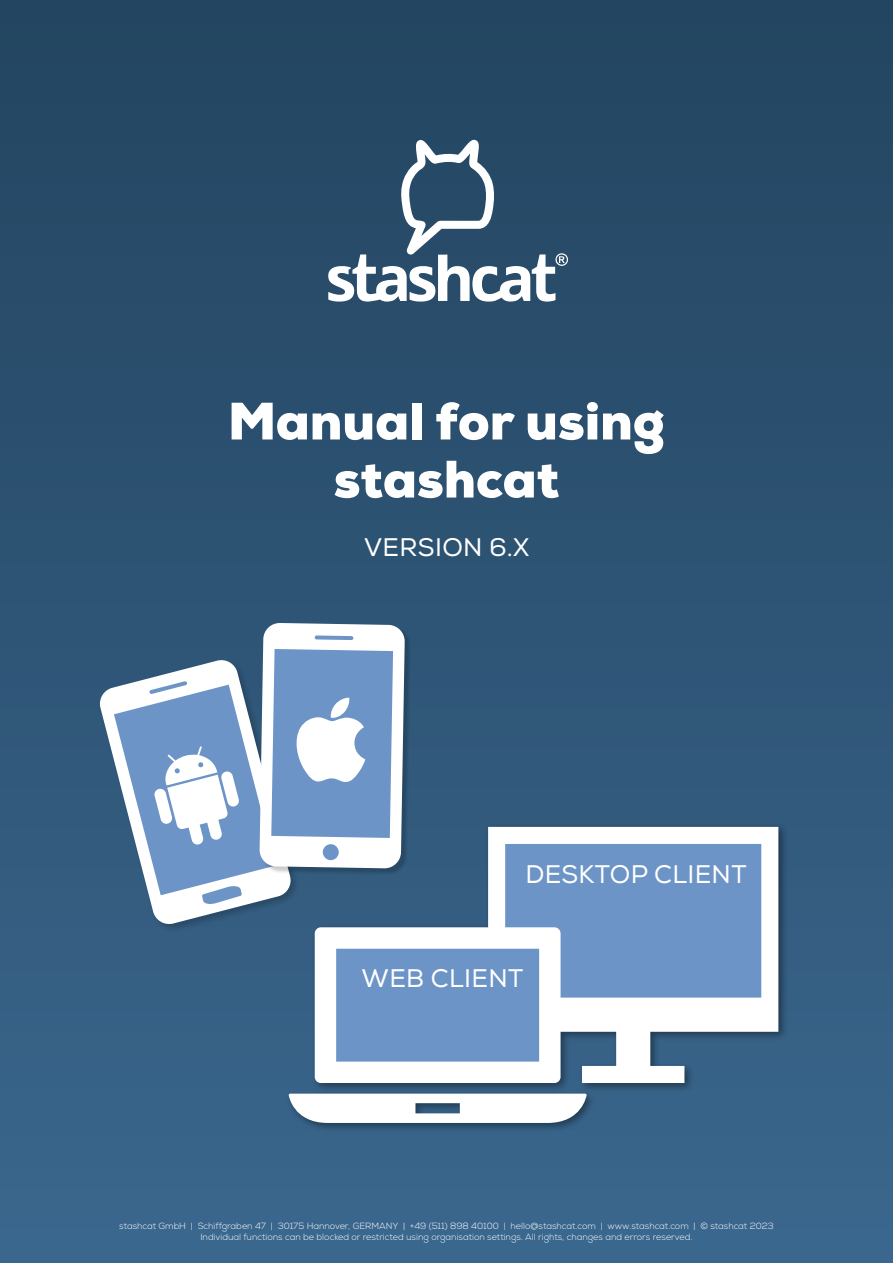
<style>
.page{position:relative;width:893px;height:1263px;background:#fff}
.page>*{position:absolute;margin:0;border:0;box-sizing:border-box;transform-origin:0 0}
.t1{font:900 51px/58.1px "Nexa";color:#fff;text-align:center}
.t2{font:24.15px "Nexa";letter-spacing:.015em;color:#fff}
.t3{font:300 9px/10.8px "Nexa";color:#fff;text-align:center}
</style>
<div class="page">
<div style="left:0;top:0;width:893px;height:1263px;background:linear-gradient(to bottom,#22445f,#3b678e)"></div>
<div style="left:99px;top:659px;width:201px;height:275px;background:#355e82"></div>
<svg style="left:98px;top:658px;width:187px;height:268px"></svg>
<svg style="left:202px;top:885px;width:40px;height:20px"></svg>
<svg style="left:328px;top:140px;width:240px;height:162px"></svg>
<div style="left:285px;top:823px;width:503px;height:310px;background:#000;opacity:.4"></div>
<svg style="left:289px;top:1093px;width:298px;height:30px"></svg>
<svg style="left:315px;top:827px;width:463px;height:256px;fill:#6d94c7"></svg>
<div style="left:261px;top:624px;width:151px;height:251px;background:#000;opacity:.2"></div>
<svg style="left:259px;top:623px;width:146px;height:245px"></svg>
<h1 class="t1" style="left:228px;top:392px;width:439px">Manual for using stashcat</h1>
<h2 class="t2" style="left:364px;top:532px;width:167px">VERSION 6.X</h2>
<h2 class="t2" style="left:525px;top:859px;width:223px">DESKTOP CLIENT</h2>
<h2 class="t2" style="left:362px;top:963px;width:163px">WEB CLIENT</h2>
<p class="t3" style="left:119px;top:1220px;width:656px">stashcat GmbH | Schiffgraben 47 | 30175 Hannover, GERMANY | +49 (511) 898 40100 | hello@stashcat.com | www.stashcat.com | © stashcat 2023<br>Individual functions can be blocked or restricted using organisation settings. All rights, changes and errors reserved.</p>
</div>
